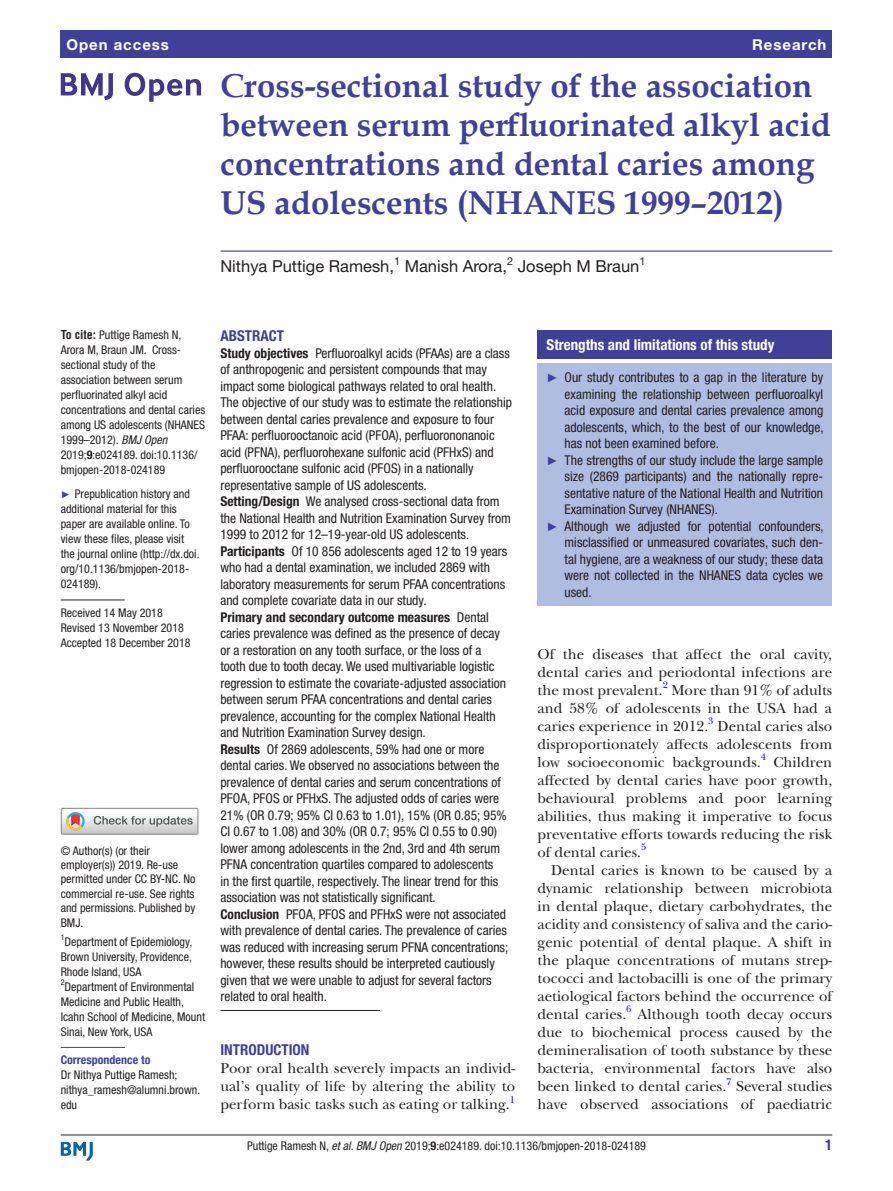
<style>
.page{position:relative;width:893px;height:1191px;background:#fff}
.page>*{position:absolute;margin:0;border:0;box-sizing:border-box;transform-origin:0 0}
.t1{font:700 33px/39px "Book Antiqua";color:#414099}
.t2{font:16.5px "Helvetica Neue LT Std";color:#231f20}
.t3{font:15px/18px "New Baskerville";color:#231f20;text-align:justify}
.t4{font:700 condensed 15px "Helvetica Neue LT Std";color:#fff}
.t5{font:700 condensed 15px "Helvetica Neue LT Std";color:#414099}
.t6{font:700 15px "Helvetica Neue LT Std";letter-spacing:.065em;color:#fff}
.t7{font:condensed 13.5px/16.5px "Helvetica Neue LT Std";color:#231f20}
.t8{font:condensed 12px/15px "Helvetica Neue LT Std";color:#231f20}
.t9{font:700 condensed 12px "Helvetica Neue LT Std";color:#414099}
.t10{font:10.95px "Helvetica Neue LT Std";color:#231f20}
.t11{font:9.9px "New Baskerville";color:#00f}
.t12{font:condensed 7.95px "Helvetica Neue LT Std";color:#231f20}
.s1{font-family:"Helvetica LT Std";font-weight:700}
.s2{font-style:italic}
.s3{font-weight:700}
.s4{font-family:"Arial";font-stretch:normal;font-size:9.75px;color:#414099}
.s5{font-family:"Arial";font-stretch:normal;font-size:12px;color:#414099}
</style>
<div class="page">
<hr style="left:61px;top:1134px;width:771px;height:1px;background:#231f20">
<svg style="left:61px;top:1141px;width:32px;height:19px"></svg>
<div style="left:61px;top:31px;width:771px;height:27px;background:#414099"></div>
<hr style="left:220px;top:250px;width:612px;height:2px;background:#414099">
<hr style="left:61px;top:599px;width:64px;height:1px;background:#231f20">
<hr style="left:61px;top:1047px;width:64px;height:1px;background:#414099">
<svg style="left:61px;top:73px;width:52px;height:27px"></svg>
<svg style="left:125px;top:73px;width:76px;height:29px"></svg>
<div style="left:61px;top:807px;width:138px;height:27px;border:1px solid #969090"></div>
<svg style="left:61px;top:808px;width:137px;height:26px"></svg>
<hr style="left:220px;top:1010px;width:160px;height:1px;background:#231f20">
<div style="left:538px;top:331px;width:294px;height:28px;background:#414099"></div>
<div style="left:538px;top:363px;width:294px;height:242px;background:#afbde1"></div>
<p class="t6" style="left:66px;top:35px;width:104px">Open access</p>
<p class="t6" style="left:752px;top:35px;width:76px">Research</p>
<h1 class="t1" style="left:220px;top:66px;width:612px">Cross-sectional study of the association between serum perfluorinated alkyl acid concentrations and dental caries among US adolescents (NHANES 1999–2012)</h1>
<p class="t2" style="left:220px;top:257px;width:175px">Nithya Puttige Ramesh,</p>
<p class="t10" style="left:394px;top:254px;width:8px">1</p>
<p class="t2" style="left:405px;top:257px;width:104px">Manish Arora,</p>
<p class="t10" style="left:507px;top:254px;width:8px">2</p>
<p class="t2" style="left:518px;top:257px;width:123px">Joseph M Braun</p>
<p class="t10" style="left:639px;top:254px;width:8px">1</p>
<p class="t8" style="left:61px;top:327px;width:146px"><span class="s1">To cite:</span> Puttige Ramesh N,<br>Arora M, Braun JM. Cross&shy;sectional study of the association between serum perfluorinated alkyl acid concentrations and dental caries among US adolescents (NHANES<br>1999–2012). <span class="s2">BMJ Open<br></span>2019;<span class="s3">9</span>:e024189. doi:10.1136/ bmjopen-2018-024189</p>
<p class="t8" style="left:61px;top:486px;width:140px"><span class="s4">►</span> Prepublication history and additional material for this paper are available online. To view these files, please visit the journal online (http://dx.doi. org/10.1136/bmjopen-2018-<br>024189).</p>
<p class="t8" style="left:61px;top:605px;width:131px">Received 14 May 2018<br>Revised 13 November 2018<br>Accepted 18 December 2018</p>
<p class="t8" style="left:61px;top:843px;width:136px;line-height:14.4px">© Author(s) (or their employer(s)) 2019. Re-use permitted under CC BY-NC. No commercial re-use. See rights and permissions. Published by<br>BMJ.</p>
<p class="t12" style="left:61px;top:933px;width:5px">1</p>
<p class="t8" style="left:61px;top:934px;width:133px;text-align:justify;text-indent:4px">Department of Epidemiology, Brown University, Providence, Rhode Island, USA</p>
<p class="t12" style="left:61px;top:978px;width:5px">2</p>
<p class="t8" style="left:61px;top:979px;width:146px;text-indent:4px">Department of Environmental<br>Medicine and Public Health,<br>Icahn School of Medicine, Mount<br>Sinai, New York, USA</p>
<p class="t9" style="left:61px;top:1052px;width:91px">Correspondence to</p>
<p class="t8" style="left:61px;top:1067px;width:141px">Dr Nithya Puttige Ramesh; nithya_ramesh@alumni.brown. edu</p>
<p class="t5" style="left:220px;top:327px;width:65px">Abstract</p>
<p class="t7" style="left:220px;top:345px;width:293px"><span class="s3">Study objectives</span> Perfluoroalkyl acids (PFAAs) are a class of anthropogenic and persistent compounds that may impact some biological pathways related to oral health.<br>The objective of our study was to estimate the relationship between dental caries prevalence and exposure to four PFAA: perfluorooctanoic acid (PFOA), perfluorononanoic acid (PFNA), perfluorohexane sulfonic acid (PFHxS) and perfluorooctane sulfonic acid (PFOS) in a nationally representative sample of US adolescents.<br><span class="s3">Setting/Design</span> We analysed cross-sectional data from the National Health and Nutrition Examination Survey from 1999 to 2012 for 12–19-year-old US adolescents.<br><span class="s3">Participants</span> Of 10 856 adolescents aged 12 to 19 years who had a dental examination, we included 2869 with laboratory measurements for serum PFAA concentrations and complete covariate data in our study.<br><span class="s3">Primary and secondary outcome measures</span> Dental caries prevalence was defined as the presence of decay or a restoration on any tooth surface, or the loss of a<br>tooth due to tooth decay. We used multivariable logistic regression to estimate the covariate-adjusted association between serum PFAA concentrations and dental caries prevalence, accounting for the complex National Health and Nutrition Examination Survey design.<br><span class="s3">Results</span> Of 2869 adolescents, 59% had one or more dental caries. We observed no associations between the prevalence of dental caries and serum concentrations of PFOA, PFOS or PFHxS. The adjusted odds of caries were 21% (OR 0.79; 95% CI 0.63 to 1.01), 15% (OR 0.85; 95% CI 0.67 to 1.08) and 30% (OR 0.7; 95% CI 0.55 to 0.90) lower among adolescents in the 2nd, 3rd and 4th serum PFNA concentration quartiles compared to adolescents<br>in the first quartile, respectively. The linear trend for this association was not statistically significant.<br><span class="s3">Conclusion</span> PFOA, PFOS and PFHxS were not associated with prevalence of dental caries. The prevalence of caries was reduced with increasing serum PFNA concentrations; however, these results should be interpreted cautiously given that we were unable to adjust for several factors related to oral health.</p>
<p class="t5" style="left:220px;top:1041px;width:91px">Introduction</p>
<p class="t3" style="left:220px;top:1059px;width:296px">Poor oral health severely impacts an individ&shy;ual’s quality of life by altering the ability to perform basic tasks such as eating or talking.<sup>1</sup></p>
<p class="t4" style="left:547px;top:336px;width:229px">Strengths and limitations of this study</p>
<p class="t7" style="left:547px;top:369px;width:278px"><span class="s5">►</span> Our study contributes to a gap in the literature by</p>
<p class="t7" style="left:565px;top:385px;width:260px">examining the relationship between perfluoroalkyl</p>
<p class="t7" style="left:565px;top:402px;width:260px">acid exposure and dental caries prevalence among</p>
<p class="t7" style="left:565px;top:418px;width:261px">adolescents, which, to the best of our knowledge,</p>
<p class="t7" style="left:565px;top:435px;width:156px">has not been examined before.</p>
<p class="t7" style="left:547px;top:451px;width:278px"><span class="s5">►</span> The strengths of our study include the large sample</p>
<p class="t7" style="left:565px;top:468px;width:260px">size (2869 participants) and the nationally repre-</p>
<p class="t7" style="left:565px;top:484px;width:260px">sentative nature of the National Health and Nutrition</p>
<p class="t7" style="left:565px;top:501px;width:155px">Examination Survey (NHANES).</p>
<p class="t7" style="left:547px;top:517px;width:279px"><span class="s5">►</span> Although we adjusted for potential confounders,</p>
<p class="t7" style="left:565px;top:534px;width:260px">misclassified or unmeasured covariates, such den-</p>
<p class="t7" style="left:565px;top:550px;width:260px">tal hygiene, are a weakness of our study; these data</p>
<p class="t7" style="left:565px;top:567px;width:260px">were not collected in the NHANES data cycles we</p>
<p class="t7" style="left:565px;top:583px;width:29px">used.</p>
<p class="t3" style="left:538px;top:645px;width:296px">Of the diseases that affect the oral cavity, dental caries and periodontal infections are the most prevalent.<sup>2</sup> More than 91% of adults and 58% of adolescents in the USA had a caries experience in 2012.</p>
<p class="t11" style="left:708px;top:715px;width:7px">3</p>
<p class="t3" style="left:538px;top:717px;width:296px;text-indent:180px">Dental caries also disproportionately affects adolescents from low socioeconomic backgrounds.</p>
<p class="t11" style="left:761px;top:751px;width:7px">4</p>
<p class="t3" style="left:538px;top:753px;width:296px;text-indent:236px">Children affected by dental caries have poor growth, behavioural problems and poor learning abilities, thus making it imperative to focus preventative efforts towards reducing the risk of dental caries.</p>
<p class="t11" style="left:641px;top:841px;width:7px">5</p>
<p class="t3" style="left:538px;top:861px;width:296px;text-indent:14px">Dental caries is known to be caused by a dynamic relationship between microbiota in dental plaque, dietary carbohydrates, the acidity and consistency of saliva and the cario&shy;genic potential of dental plaque. A shift in the plaque concentrations of mutans strep&shy;tococci and lactobacilli is one of the primary aetiological factors behind the occurrence of dental caries.<sup>6</sup> Although tooth decay occurs due to biochemical process caused by the demineralisation of tooth substance by these bacteria, environmental factors have also been linked to dental caries.</p>
<p class="t11" style="left:726px;top:1075px;width:7px">7</p>
<p class="t3" style="left:538px;top:1077px;width:296px;text-align:right">Several studies<br>have observed associations of paediatric</p>
<p class="t8" style="left:247px;top:1137px;width:400px">Puttige Ramesh N, <span class="s2">et al</span>. <span class="s2">BMJ Open</span> 2019;<span class="s3">9</span>:e024189. doi:10.1136/bmjopen-2018-024189</p>
<p class="t5" style="left:825px;top:1135px;width:9px">1</p>
</div>
